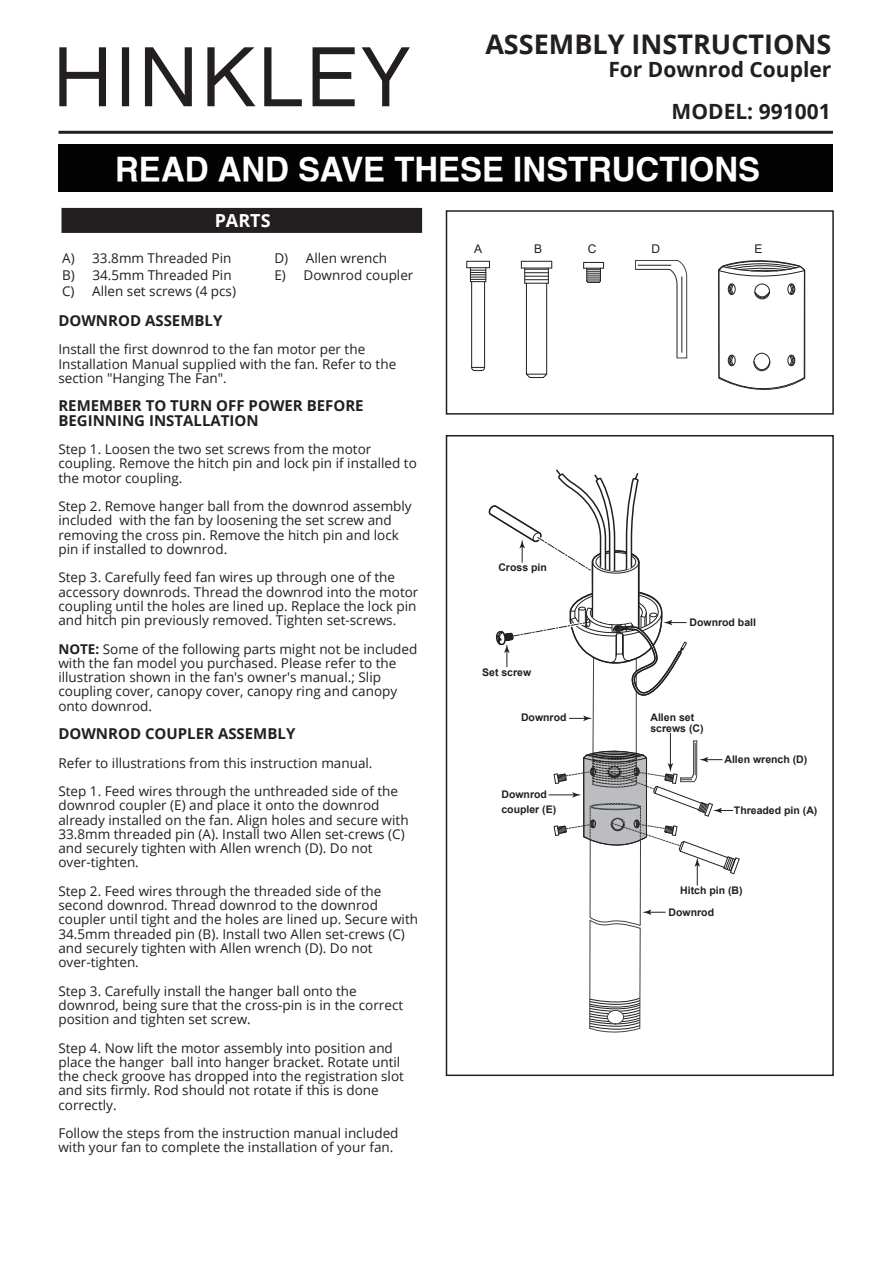
<style>
.page{position:relative;width:893px;height:1263px;background:#fff}
.page>*{position:absolute;margin:0;border:0;box-sizing:border-box;transform-origin:0 0}
.t1{font:700 33px "Helvetica";color:#fff}
.t2{font:700 27px "Open Sans";color:#231f20}
.t3{font:700 21px "Open Sans";color:#231f20}
.t4{font:700 18px "Open Sans";color:#fff}
.t5{font:700 15px/14.2px "Open Sans";color:#231f20}
.t6{font:13.5px/14.2px "Open Sans";color:#231f20}
.t7{font:12px "Arial";color:#231f20}
.t8{font:700 10.5px/10.5px "Arial";color:#231f20}
.s1{font-weight:700}
</style>
<div class="page">
<div style="left:61px;top:208px;width:361px;height:25px;background:#231f20;border:1px solid #231f20"></div>
<hr style="left:58px;top:131px;width:774px;height:3px;background:#231f20">
<svg style="left:635px;top:260px;width:52px;height:99px"></svg>
<hr style="left:638px;top:265px;width:32px;height:1px;background:#231f20">
<hr style="left:681px;top:277px;width:1px;height:75px;background:#231f20">
<svg style="left:718px;top:260px;width:87px;height:130px"></svg>
<div style="left:446px;top:210px;width:387px;height:205px;border:2px solid #231f20"></div>
<hr style="left:484px;top:282px;width:1px;height:85px;background:#231f20">
<hr style="left:471px;top:282px;width:1px;height:85px;background:#231f20">
<svg style="left:471px;top:367px;width:14px;height:4px"></svg>
<svg style="left:466px;top:261px;width:24px;height:21px"></svg>
<hr style="left:526px;top:283px;width:1px;height:91px;background:#231f20">
<hr style="left:546px;top:283px;width:1px;height:91px;background:#231f20">
<svg style="left:521px;top:261px;width:31px;height:23px"></svg>
<svg style="left:525px;top:373px;width:22px;height:5px"></svg>
<svg style="left:583px;top:262px;width:21px;height:21px"></svg>
<svg style="left:487px;top:435px;width:253px;height:642px"></svg>
<div style="left:58px;top:144px;width:774px;height:47px;background:#030303"></div>
<svg style="left:59px;top:47px;width:351px;height:59px"></svg>
<h2 class="t2" style="left:485px;top:26px;width:347px">ASSEMBLY INSTRUCTIONS</h2>
<h3 class="t3" style="left:608px;top:55px;width:224px">For Downrod Coupler</h3>
<h3 class="t3" style="left:671px;top:97px;width:161px">MODEL: 991001</h3>
<h1 class="t1" style="left:115px;top:149px;width:646px">READ AND SAVE THESE INSTRUCTIONS</h1>
<h3 class="t4" style="left:215px;top:207px;width:57px">PARTS</h3>
<p class="t6" style="left:62px;top:250px;width:175px;line-height:16.5px">A) 33.8mm Threaded Pin<br>B) 34.5mm Threaded Pin<br>C) Allen set screws (4 pcs)</p>
<p class="t6" style="left:274px;top:250px;width:140px;line-height:16.5px">D) Allen wrench<br>E) Downrod coupler</p>
<p class="t5" style="left:58px;top:313px;width:165px">DOWNROD ASSEMBLY</p>
<p class="t6" style="left:58px;top:342px;width:339px">Install the first downrod to the fan motor per the<br>Installation Manual supplied with the fan. Refer to the section "Hanging The Fan".</p>
<p class="t5" style="left:58px;top:398px;width:307px">REMEMBER TO TURN OFF POWER BEFORE<br>BEGINNING INSTALLATION</p>
<p class="t6" style="left:58px;top:442px;width:360px">Step 1. Loosen the two set screws from the motor coupling. Remove the hitch pin and lock pin if installed to the motor coupling.</p>
<p class="t6" style="left:58px;top:499px;width:355px">Step 2. Remove hanger ball from the downrod assembly included with the fan by loosening the set screw and removing the cross pin. Remove the hitch pin and lock pin if installed to downrod.</p>
<p class="t6" style="left:58px;top:570px;width:361px">Step 3. Carefully feed fan wires up through one of the accessory downrods. Thread the downrod into the motor coupling until the holes are lined up. Replace the lock pin and hitch pin previously removed. Tighten set-screws.</p>
<p class="t6" style="left:58px;top:641px;width:360px"><span class="s1">NOTE:</span> Some of the following parts might not be included with the fan model you purchased. Please refer to the illustration shown in the fan's owner's manual.; Slip coupling cover, canopy cover, canopy ring and canopy onto downrod.</p>
<p class="t5" style="left:58px;top:726px;width:238px">DOWNROD COUPLER ASSEMBLY</p>
<p class="t6" style="left:58px;top:748px;width:341px;line-height:28.5px">Refer to illustrations from this instruction manual.<br>Step 1. Feed wires through the unthreaded side of the</p>
<p class="t6" style="left:58px;top:798px;width:352px">downrod coupler (E) and place it onto the downrod already installed on the fan. Align holes and secure with 33.8mm threaded pin (A). Install two Allen set-crews (C) and securely tighten with Allen wrench (D). Do not over-tighten.</p>
<p class="t6" style="left:58px;top:884px;width:361px">Step 2. Feed wires through the threaded side of the second downrod. Thread downrod to the downrod coupler until tight and the holes are lined up. Secure with 34.5mm threaded pin (B). Install two Allen set-crews (C) and securely tighten with Allen wrench (D). Do not over-tighten.</p>
<p class="t6" style="left:58px;top:983px;width:346px">Step 3. Carefully install the hanger ball onto the downrod, being sure that the cross-pin is in the correct position and tighten set screw.</p>
<p class="t6" style="left:58px;top:1040px;width:347px">Step 4. Now lift the motor assembly into position and place the hanger ball into hanger bracket. Rotate until the check groove has dropped into the registration slot and sits firmly. Rod should not rotate if this is done correctly.</p>
<p class="t6" style="left:58px;top:1126px;width:341px">Follow the steps from the instruction manual included with your fan to complete the installation of your fan.</p>
<p class="t7" style="left:474px;top:240px;width:10px">A</p>
<p class="t7" style="left:534px;top:240px;width:10px">B</p>
<p class="t7" style="left:588px;top:240px;width:10px">C</p>
<p class="t7" style="left:651px;top:240px;width:10px">D</p>
<p class="t7" style="left:754px;top:240px;width:10px">E</p>
<p class="t8" style="left:498px;top:563px;width:50px">Cross pin</p>
<p class="t8" style="left:482px;top:667px;width:51px">Set screw</p>
<p class="t8" style="left:521px;top:712px;width:47px">Downrod</p>
<p class="t8" style="left:501px;top:787px;width:56px;line-height:15px">Downrod coupler (E)</p>
<p class="t8" style="left:689px;top:617px;width:68px">Downrod ball</p>
<p class="t8" style="left:650px;top:712px;width:55px">Allen set screws (C)</p>
<p class="t8" style="left:724px;top:754px;width:84px">Allen wrench (D)</p>
<p class="t8" style="left:734px;top:805px;width:85px">Threaded pin (A)</p>
<p class="t8" style="left:680px;top:885px;width:64px">Hitch pin (B)</p>
<p class="t8" style="left:668px;top:907px;width:47px">Downrod</p>
</div>
